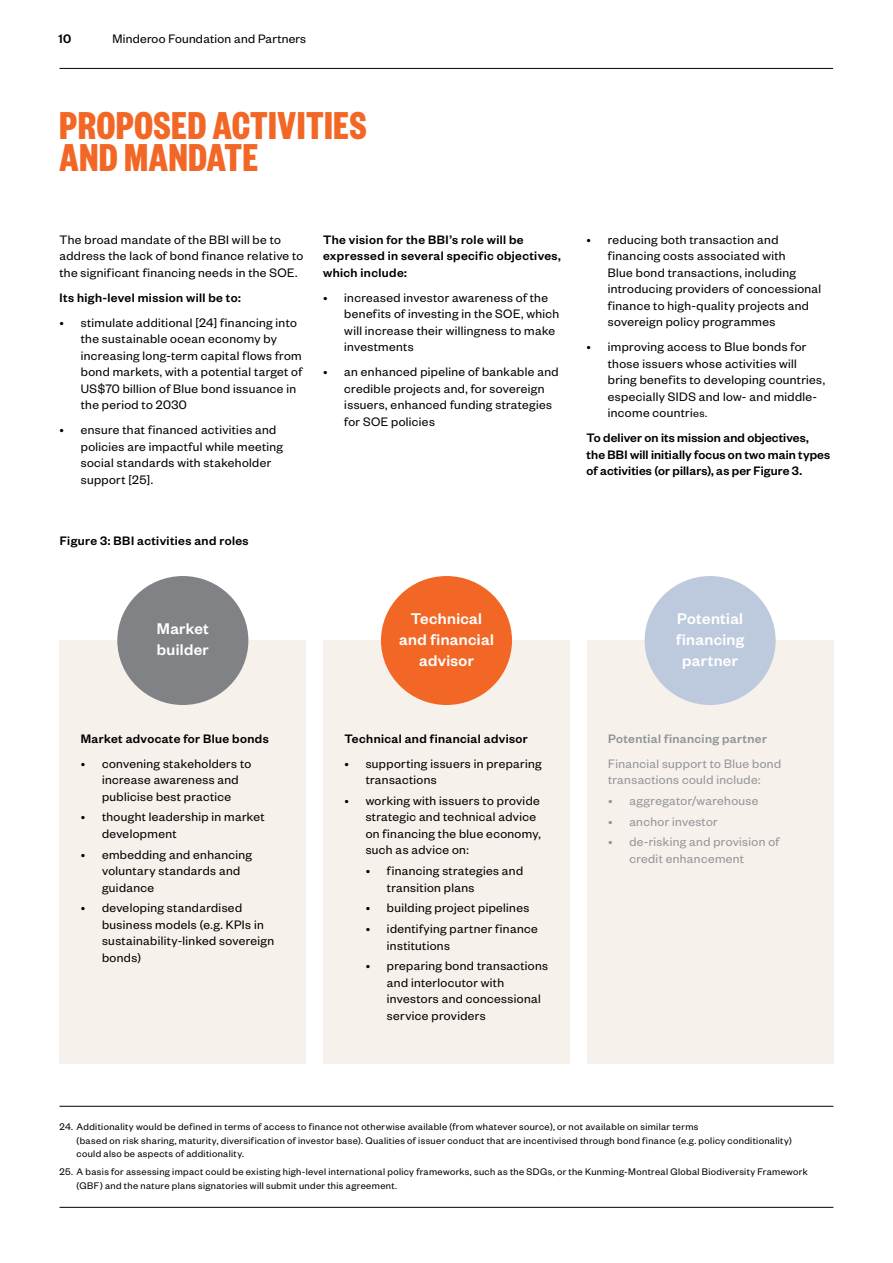
<style>
.page{position:relative;width:893px;height:1263px;background:#fff}
.page>*{position:absolute;margin:0;border:0;box-sizing:border-box;transform-origin:0 0}
.Orange_Caps_Heading{font:700 42.75px/32.1px "Founders Grotesk X Cond";letter-spacing:.02em;color:#f26725}
.Body_copy_9_11{font:500 17.1px/20.9px "Founders Grotesk";letter-spacing:.02em;color:#fff;text-align:center}
.Body_Bullets_9_11{font:13.5px/16.5px "Founders Grotesk";letter-spacing:.03em;color:#000}
.Body_copy_9_11-2{font:500 13.5px/16.5px "Founders Grotesk";letter-spacing:.03em;color:#000}
.t1{font:13.5px/16.5px "Founders Grotesk";letter-spacing:.03em;color:#939598}
.Body_copy_9_11-3{font:500 13.5px/16.5px "Founders Grotesk";letter-spacing:.01em;color:#000}
.Body_copy_9_11-4{font:13.5px/16.5px "Founders Grotesk";letter-spacing:.03em;color:#000}
.Bold_Body_copy_9_11{font:500 13.5px "Founders Grotesk";letter-spacing:.03em;color:#000}
.Body_copy{font:13.5px "Founders Grotesk";letter-spacing:.02em;color:#000}
.t2{font:500 13.5px "Founders Grotesk";letter-spacing:.03em;color:#939598}
.Body_copy-2{font:500 13.5px "Founders Grotesk";color:#000}
.t3{font:10.5px/13.5px "Founders Grotesk";letter-spacing:.035em;color:#000}
.s1{font-size:12px}
</style>
<div class="page">
<div style="left:60px;top:640px;width:246px;height:424px;background:#f6f1eb"></div>
<div style="left:323px;top:640px;width:247px;height:424px;background:#f6f1eb"></div>
<div style="left:587px;top:640px;width:246px;height:424px;background:#f6f1eb"></div>
<div style="left:117px;top:576px;width:131px;height:129px;background:#808285;border-radius:50%"></div>
<div style="left:381px;top:576px;width:131px;height:129px;background:#f26725;border-radius:50%"></div>
<div style="left:645px;top:576px;width:131px;height:129px;background:#bdcadd;border-radius:50%"></div>
<hr style="left:60px;top:68px;width:773px;height:1px;background:#000">
<hr style="left:60px;top:1207px;width:773px;height:1px;background:#000">
<hr style="left:60px;top:1106px;width:773px;height:1px;background:#000">
<p class="Body_copy-2" style="left:58px;top:30px;width:14px">10</p>
<p class="Body_copy" style="left:113px;top:30px;width:195px">Minderoo Foundation and Partners</p>
<p class="Orange_Caps_Heading" style="left:60px;top:107px;width:308px">PROPOSED ACTIVITIES<br>AND MANDATE</p>
<p class="Body_copy_9_11-4" style="left:60px;top:230px;width:245px">The broad mandate of the BBI will be to address the lack of bond finance relative to the significant financing needs in the SOE.</p>
<p class="Body_copy_9_11-2" style="left:60px;top:288px;width:183px">Its high-level mission will be to:</p>
<p class="Body_Bullets_9_11" style="left:81px;top:313px;width:223px;text-indent:-21px">• stimulate additional [24] financing into the sustainable ocean economy by increasing long-term capital flows from bond markets, with a potential target of US$70 billion of Blue bond issuance in the period to 2030</p>
<p class="Body_Bullets_9_11" style="left:81px;top:421px;width:204px;text-indent:-21px">• ensure that financed activities and policies are impactful while meeting social standards with stakeholder support [25].</p>
<p class="Body_copy_9_11-2" style="left:323px;top:230px;width:239px">The vision for the BBI’s role will be expressed in several specific objectives, which include:</p>
<p class="Body_Bullets_9_11" style="left:344px;top:288px;width:216px;text-indent:-21px">• increased investor awareness of the benefits of investing in the SOE, which will increase their willingness to make investments</p>
<p class="Body_Bullets_9_11" style="left:344px;top:363px;width:216px;text-indent:-21px">• an enhanced pipeline of bankable and credible projects and, for sovereign issuers, enhanced funding strategies for SOE policies</p>
<p class="Bold_Body_copy_9_11" style="left:60px;top:532px;width:190px">Figure 3: BBI activities and roles</p>
<p class="Body_Bullets_9_11" style="left:608px;top:230px;width:215px;text-indent:-21px">• reducing both transaction and financing costs associated with<br>Blue bond transactions, including introducing providers of concessional finance to high-quality projects and sovereign policy programmes</p>
<p class="Body_Bullets_9_11" style="left:608px;top:338px;width:219px;text-indent:-21px">• improving access to Blue bonds for those issuers whose activities will bring benefits to developing countries, especially SIDS and low- and middle&shy;income countri<span class="s1">es.</span></p>
<p class="Body_copy_9_11-3" style="left:587px;top:429px;width:245px">To deliver on its mission and objectives, the BBI will initially focus on two main types of activities (or pillars), as per Figure 3.</p>
<p class="Body_copy_9_11" style="left:157px;top:617px;width:54px;text-align:left">Market builder</p>
<p class="Body_copy_9_11" style="left:399px;top:607px;width:96px">Technical and financial advisor</p>
<p class="Body_copy_9_11" style="left:676px;top:607px;width:70px">Potential financing partner</p>
<p class="Body_copy_9_11-2" style="left:81px;top:729px;width:189px">Market advocate for Blue bonds</p>
<p class="Body_Bullets_9_11" style="left:102px;top:754px;width:151px;text-indent:-21px">• convening stakeholders to increase awareness and publicise best practice</p>
<p class="Body_Bullets_9_11" style="left:102px;top:808px;width:164px;text-indent:-21px">• thought leadership in market development</p>
<p class="Body_Bullets_9_11" style="left:102px;top:845px;width:151px;text-indent:-21px">• embedding and enhancing voluntary standards and guidance</p>
<p class="Body_Bullets_9_11" style="left:102px;top:899px;width:174px;text-indent:-21px">• developing standardised business models (e.g. KPIs in sustainability-linked sovereign bonds)</p>
<p class="Body_copy_9_11-2" style="left:344px;top:729px;width:185px">Technical and financial advisor</p>
<p class="Body_Bullets_9_11" style="left:366px;top:754px;width:177px;text-indent:-21px">• supporting issuers in preparing transactions</p>
<p class="Body_Bullets_9_11" style="left:366px;top:792px;width:177px;text-indent:-21px">• working with issuers to provide strategic and technical advice on financing the blue economy, such as advice on:</p>
<p class="Body_Bullets_9_11" style="left:387px;top:862px;width:138px;text-indent:-21px">• financing strategies and transition plans</p>
<p class="Body_Bullets_9_11" style="left:366px;top:899px;width:165px">• building project pipelines</p>
<p class="Body_Bullets_9_11" style="left:387px;top:920px;width:152px;text-indent:-21px">• identifying partner finance institutions</p>
<p class="Body_Bullets_9_11" style="left:387px;top:957px;width:163px;text-indent:-21px">• preparing bond transactions and interlocutor with investors and concessional service providers</p>
<p class="t2" style="left:608px;top:730px;width:160px">Potential financing partner</p>
<p class="t1" style="left:608px;top:754px;width:174px">Financial support to Blue bond transactions could include:</p>
<p class="t1" style="left:608px;top:792px;width:152px">• aggregator/warehouse</p>
<p class="t1" style="left:608px;top:812px;width:111px">• anchor investor</p>
<p class="t1" style="left:629px;top:833px;width:152px;text-indent:-21px">• de-risking and provision of credit enhancement</p>
<p class="t3" style="left:77px;top:1119px;width:717px;text-indent:-17px">24. Additionality would be defined in terms of access to finance not otherwise available (from whatever source), or not available on similar terms<br>(based on risk sharing, maturity, diversification of investor base). Qualities of issuer conduct that are incentivised through bond finance (e.g. policy conditionality) could also be aspects of additionality.</p>
<p class="t3" style="left:77px;top:1164px;width:733px;text-indent:-17px">25. A basis for assessing impact could be existing high-level international policy frameworks, such as the SDGs, or the Kunming-Montreal Global Biodiversity Framework (GBF) and the nature plans signatories will submit under this agreement.</p>
</div>
